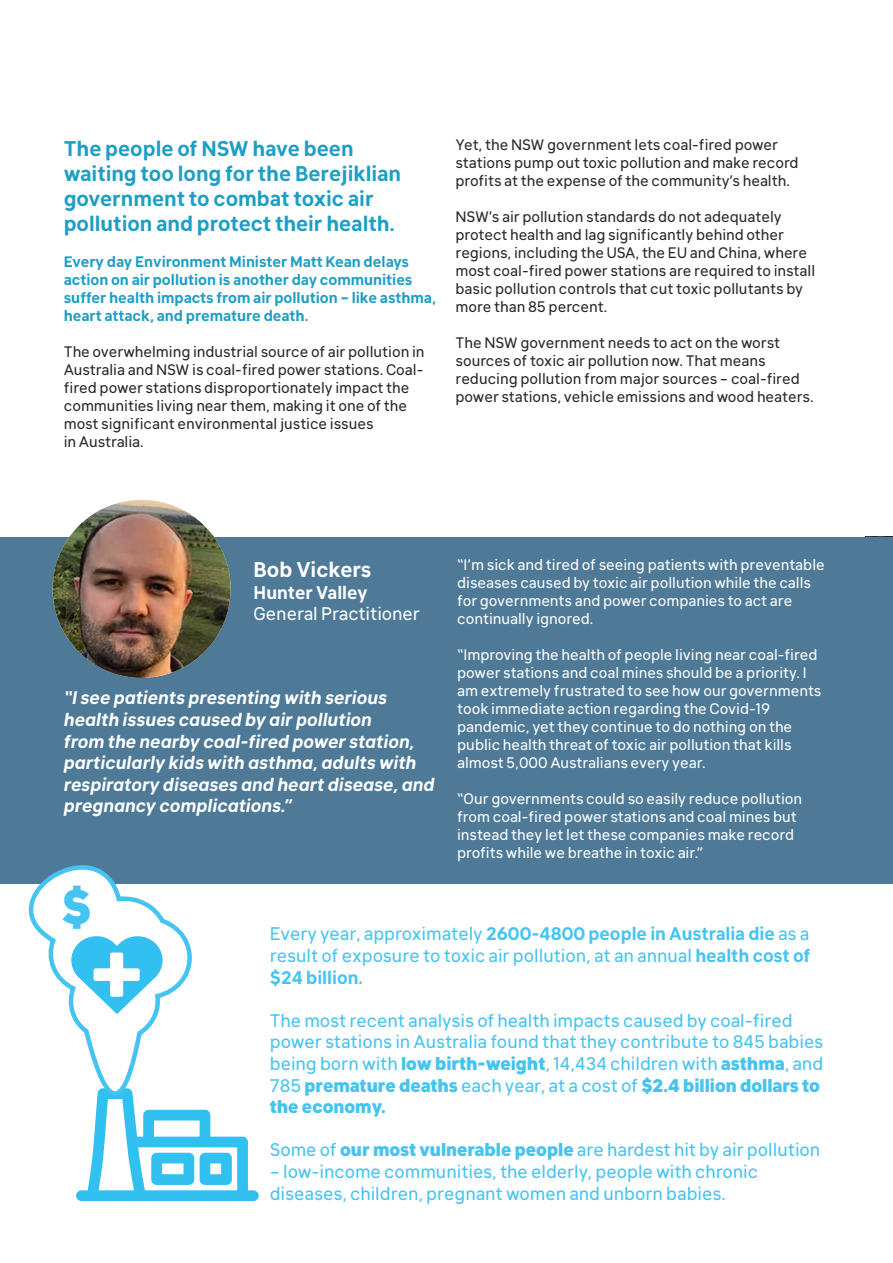
<style>
.page{position:relative;width:893px;height:1263px;background:#fff}
.page>*{position:absolute;margin:0;border:0;box-sizing:border-box;transform-origin:0 0}
.t1{font:800 48px "Klima";color:#45c3f1}
.t2{font:700 21px/25.2px "Klima";color:#1e9ec5}
.t3{font:700 21px "Klima";color:#fff}
.t4{font:18px/21.6px "Klima";color:#45c3f1}
.t5{font:italic 700 18px/21.6px "Klima";color:#fff}
.t6{font:18px "Klima";color:#fff}
.t7{font:700 18px "Klima";color:#fff}
.t8{font:15px/18px "Klima";color:#292829}
.t9{font:15px/18px "Klima";color:#fff}
.t10{font:700 15px/18px "Klima";color:#1e9ec5}
.s1{font-weight:700}
.s2{font-weight:800}
</style>
<div class="page">
<div style="left:0;top:537px;width:893px;height:346px;background:#4e7a98"></div>
<img style="left:53px;top:500px;width:178px;height:178px;border-radius:89px">
<svg style="left:76px;top:1109px;width:183px;height:92px"></svg>
<svg style="left:0;top:865px;width:201px;height:254px"></svg>
<svg style="left:69px;top:934px;width:96px;height:80px"></svg>
<h2 class="t2" style="left:64px;top:133px;width:339px">The people of NSW have been waiting too long for the Berejiklian government to combat toxic air pollution and protect their health.</h2>
<p class="t10" style="left:64px;top:251px;width:374px">Every day Environment Minister Matt Kean delays action on air pollution is another day communities suffer health impacts from air pollution – like asthma, heart attack, and premature death.</p>
<p class="t8" style="left:64px;top:341px;width:362px">The overwhelming industrial source of air pollution in Australia and NSW is coal-fired power stations. Coal&shy;fired power stations disproportionately impact the communities living near them, making it one of the most significant environmental justice issues<br>in Australia.</p>
<p class="t8" style="left:455px;top:134px;width:345px">Yet, the NSW government lets coal-fired power stations pump out toxic pollution and make record profits at the expense of the community’s health.</p>
<p class="t8" style="left:455px;top:206px;width:361px">NSW’s air pollution standards do not adequately protect health and lag significantly behind other regions, including the USA, the EU and China, where most coal-fired power stations are required to install basic pollution controls that cut toxic pollutants by more than 85 percent.</p>
<p class="t8" style="left:455px;top:332px;width:360px">The NSW government needs to act on the worst sources of toxic air pollution now. That means reducing pollution from major sources – coal-fired power stations, vehicle emissions and wood heaters.</p>
<h2 class="t3" style="left:254px;top:551px;width:119px">Bob Vickers</h2>
<p class="t7" style="left:254px;top:577px;width:115px">Hunter Valley</p>
<p class="t6" style="left:254px;top:599px;width:168px">General Practitioner</p>
<p class="t5" style="left:64px;top:686px;width:372px">“I see patients presenting with serious health issues caused by air pollution<br>from the nearby coal-fired power station, particularly kids with asthma, adults with respiratory diseases and heart disease, and pregnancy complications.”</p>
<p class="t9" style="left:457px;top:554px;width:369px">“I’m sick and tired of seeing patients with preventable diseases caused by toxic air pollution while the calls for governments and power companies to act are continually ignored.</p>
<p class="t9" style="left:457px;top:644px;width:366px">“Improving the health of people living near coal-fired power stations and coal mines should be a priority. I am extremely frustrated to see how our governments took immediate action regarding the Covid-19 pandemic, yet they continue to do nothing on the public health threat of toxic air pollution that kills almost 5,000 Australians every year.</p>
<p class="t9" style="left:457px;top:788px;width:346px">“Our governments could so easily reduce pollution from coal-fired power stations and coal mines but instead they let let these companies make record profits while we breathe in toxic air.”</p>
<h1 class="t1" style="left:62px;top:865px;width:32px">$</h1>
<p class="t4" style="left:270px;top:921px;width:542px;text-align:justify">Every year, approximately <span class="s1">2600-4800 people in Australia die</span> as a result of exposure to toxic air pollution, at an annual <span class="s1">health cost of $24 billion.</span></p>
<p class="t4" style="left:270px;top:1008px;width:555px">The most recent analysis of health impacts caused by coal-fired power stations in Australia found that they contribute to 845 babies being born with <span class="s2">low birth-weight</span>, 14,434 children with <span class="s2">asthma</span>, and 785 <span class="s2">premature deaths</span> each year, at a cost of <span class="s2">$2.4 billion dollars to the economy.</span></p>
<p class="t4" style="left:270px;top:1137px;width:552px">Some of <span class="s2">our most vulnerable people</span> are hardest hit by air pollution</p>
<p class="t4" style="left:270px;top:1159px;width:490px">– low-income communities, the elderly, people with chronic diseases, children, pregnant women and unborn babies.</p>
</div>
